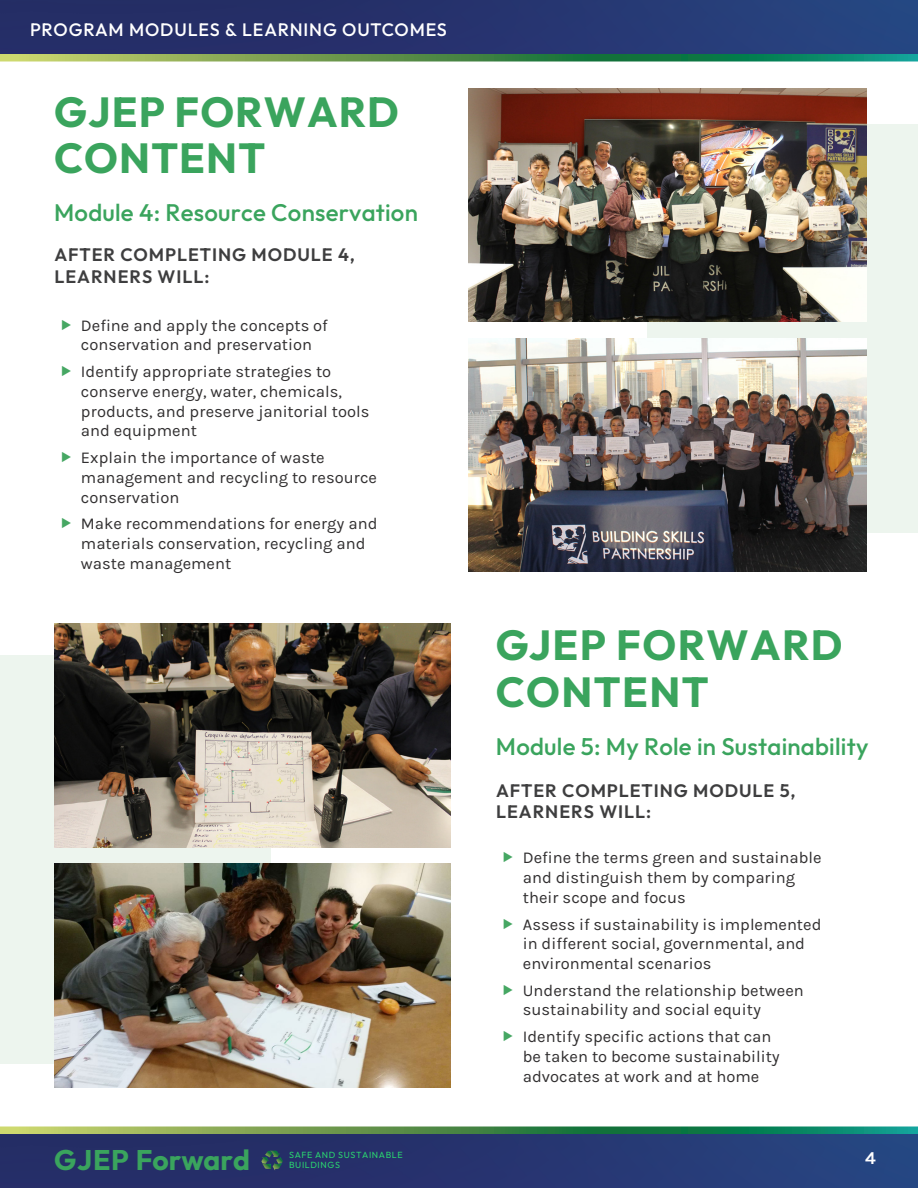
<style>
.page{position:relative;width:918px;height:1188px;background:#fff}
.page>*{position:absolute;margin:0;border:0;box-sizing:border-box;transform-origin:0 0}
.t1{font:700 42px/46.2px "Outfit";letter-spacing:.025em;color:#3aa45d}
.t2{font:700 28.35px "Outfit";color:#3aa45d}
.t3{font:500 24px "Outfit";letter-spacing:.01em;color:#3aa45d}
.t4{font:600 18px/21.6px "Outfit";letter-spacing:.05em;color:#3e3e3f}
.t5{font:500 18px "Outfit";letter-spacing:.05em;color:#fff}
.t6{font:700 18px "Karla";color:#fff}
.t7{font:16.5px/19.8px "Karla";color:#312f30}
.t8{font:8.85px/10.1px "Outfit";letter-spacing:.07em;color:#2ad16f}
.s1{font-family:"Sofia Pro";color:#46a763}
</style>
<div class="page">
<div style="left:0;top:655px;width:270px;height:409px;background:#edf5ee"></div>
<div style="left:648px;top:124px;width:270px;height:409px;background:#edf5ee"></div>
<img style="left:468px;top:88px;width:399px;height:234px">
<img style="left:54px;top:624px;width:396px;height:224px">
<img style="left:468px;top:338px;width:399px;height:234px">
<img style="left:54px;top:864px;width:396px;height:224px">
<img style="left:0;top:0;width:918px;height:54px">
<img style="left:0;top:1134px;width:918px;height:54px">
<svg style="left:261px;top:1150px;width:22px;height:21px"></svg>
<svg style="left:0;top:54px;width:918px;height:8px;background:#5a9c5f"></svg>
<svg style="left:0;top:1126px;width:918px;height:8px;background:#5a9c5f"></svg>
<p class="t5" style="left:30px;top:19px;width:419px">PROGRAM MODULES &amp; LEARNING OUTCOMES</p>
<p class="t1" style="left:54px;top:89px;width:346px">GJEP FORWARD<br>CONTENT</p>
<p class="t3" style="left:54px;top:199px;width:365px">Module 4: Resource Conservation</p>
<p class="t4" style="left:54px;top:244px;width:302px">AFTER COMPLETING MODULE 4,<br>LEARNERS WILL:</p>
<p class="t7" style="left:61px;top:316px;width:269px;text-align:center"><span class="s1">▶</span> Define and apply the concepts of conservation and preservation</p>
<p class="t7" style="left:81px;top:362px;width:290px;text-indent:-20px"><span class="s1">▶</span> Identify appropriate strategies to conserve energy, water, chemicals, products, and preserve janitorial tools and equipment</p>
<p class="t7" style="left:81px;top:448px;width:298px;text-indent:-20px"><span class="s1">▶</span> Explain the importance of waste management and recycling to resource conservation</p>
<p class="t7" style="left:81px;top:514px;width:298px;text-indent:-20px"><span class="s1">▶</span> Make recommendations for energy and materials conservation, recycling and waste management</p>
<p class="t1" style="left:496px;top:622px;width:348px">GJEP FORWARD<br>CONTENT</p>
<p class="t3" style="left:496px;top:733px;width:374px">Module 5: My Role in Sustainability</p>
<p class="t4" style="left:496px;top:779px;width:301px">AFTER COMPLETING MODULE 5,<br>LEARNERS WILL:</p>
<p class="t7" style="left:523px;top:848px;width:300px;text-indent:-20px"><span class="s1">▶</span> Define the terms green and sustainable and distinguish them by comparing their scope and focus</p>
<p class="t7" style="left:523px;top:914px;width:300px;text-indent:-20px"><span class="s1">▶</span> Assess if sustainability is implemented in different social, governmental, and environmental scenarios</p>
<p class="t7" style="left:523px;top:981px;width:283px;text-indent:-20px"><span class="s1">▶</span> Understand the relationship between sustainability and social equity</p>
<p class="t7" style="left:523px;top:1027px;width:259px;text-indent:-20px"><span class="s1">▶</span> Identify specific actions that can be taken to become sustainability advocates at work and at home</p>
<h2 class="t2" style="left:54px;top:1144px;width:197px">GJEP Forward</h2>
<p class="t8" style="left:289px;top:1150px;width:115px">SAFE AND SUSTAINABLE<br>BUILDINGS</p>
<p class="t6" style="left:865px;top:1147px;width:12px">4</p>
</div>
